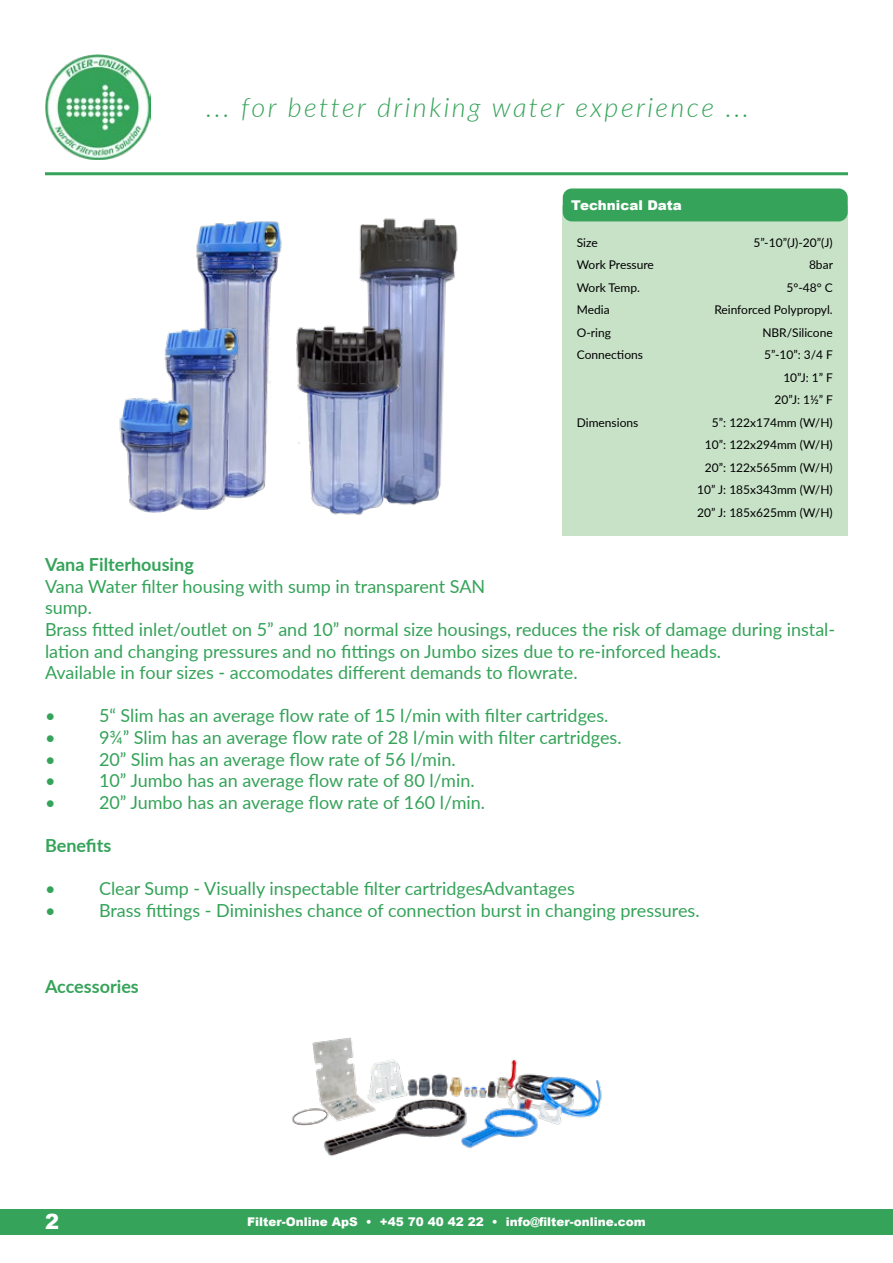
<style>
.page{position:relative;width:893px;height:1263px;background:#fff}
.page>*{position:absolute;margin:0;border:0;box-sizing:border-box;transform-origin:0 0}
.t1{font:italic 300 27px "Lato";letter-spacing:.09em;color:#35a359}
.t2{font:900 21px "Arial";color:#fff}
.t3{font:18px/21.6px "Lato";color:#35a359}
.t4{font:700 18px "Lato";color:#35a359}
.t5{font:900 13.5px "Arial";color:#fff}
.t6{font:12px/22.5px "Lato";color:#000;text-align:right}
.t7{font:900 12px "Arial";color:#fff}
</style>
<div class="page">
<div style="left:563px;top:205px;width:285px;height:331px;background:#c8e2c8"></div>
<div style="left:563px;top:188px;width:285px;height:33px;background:#35a359;border-radius:9px"></div>
<div style="left:0;top:1209px;width:893px;height:25px;background:#35a359"></div>
<hr style="left:45px;top:172px;width:803px;height:3px;background:#35a359">
<img style="left:45px;top:54px;width:105px;height:105px">
<img style="left:196px;top:221px;width:86px;height:101px">
<img style="left:119px;top:322px;width:115px;height:191px">
<img style="left:359px;top:218px;width:99px;height:88px">
<img style="left:234px;top:306px;width:212px;height:209px">
<img style="left:292px;top:1037px;width:310px;height:120px">
<h1 class="t1" style="left:206px;top:89px;width:544px">... for better drinking water experience ...</h1>
<p class="t5" style="left:571px;top:195px;width:112px">Technical Data</p>
<p class="t6" style="left:577px;top:231px;width:22px">Size</p>
<p class="t6" style="left:753px;top:231px;width:81px">5”-10”(J)-20”(J)</p>
<p class="t6" style="left:577px;top:253px;width:79px">Work Pressure</p>
<p class="t6" style="left:809px;top:253px;width:26px">8bar</p>
<p class="t6" style="left:577px;top:276px;width:65px">Work Temp.</p>
<p class="t6" style="left:786px;top:276px;width:48px">5°-48° C</p>
<p class="t6" style="left:577px;top:298px;width:34px">Media</p>
<p class="t6" style="left:714px;top:298px;width:120px">Reinforced Polypropyl.</p>
<p class="t6" style="left:577px;top:321px;width:36px">O-ring</p>
<p class="t6" style="left:762px;top:321px;width:72px">NBR/Silicone</p>
<p class="t6" style="left:577px;top:343px;width:68px">Connections</p>
<p class="t6" style="left:764px;top:343px;width:70px">5”-10”: 3/4 F<br>10”J: 1” F<br>20”J: 1½” F</p>
<p class="t6" style="left:577px;top:411px;width:63px">Dimensions</p>
<p class="t6" style="left:697px;top:411px;width:137px">5”: 122x174mm (W/H)<br>10”: 122x294mm (W/H)<br>20”: 122x565mm (W/H)<br>10” J: 185x343mm (W/H)<br>20” J: 185x625mm (W/H)</p>
<p class="t4" style="left:45px;top:551px;width:150px">Vana Filterhousing</p>
<p class="t3" style="left:45px;top:575px;width:792px">Vana Water filter housing with sump in transparent SAN<br>sump.<br>Brass fitted inlet/outlet on 5” and 10” normal size housings, reduces the risk of damage during instal&shy;lation and changing pressures and no fittings on Jumbo sizes due to re-inforced heads.<br>Available in four sizes - accomodates different demands to flowrate.</p>
<p class="t3" style="left:45px;top:704px;width:12px">•</p>
<p class="t3" style="left:99px;top:704px;width:511px">5“ Slim has an average flow rate of 15 l/min with filter cartridges.</p>
<p class="t3" style="left:45px;top:726px;width:12px">•</p>
<p class="t3" style="left:99px;top:726px;width:524px">9¾” Slim has an average flow rate of 28 l/min with filter cartridges.</p>
<p class="t3" style="left:45px;top:747px;width:12px">•</p>
<p class="t3" style="left:99px;top:747px;width:358px">20” Slim has an average flow rate of 56 l/min.</p>
<p class="t3" style="left:45px;top:769px;width:12px">•</p>
<p class="t3" style="left:99px;top:769px;width:377px">10” Jumbo has an average flow rate of 80 l/min.</p>
<p class="t3" style="left:45px;top:791px;width:12px">•</p>
<p class="t3" style="left:99px;top:791px;width:388px">20” Jumbo has an average flow rate of 160 l/min.</p>
<p class="t4" style="left:45px;top:832px;width:68px">Benefits</p>
<p class="t3" style="left:45px;top:877px;width:12px">•</p>
<p class="t3" style="left:99px;top:877px;width:477px">Clear Sump - Visually inspectable filter cartridgesAdvantages</p>
<p class="t3" style="left:45px;top:899px;width:12px">•</p>
<p class="t3" style="left:99px;top:899px;width:602px">Brass fittings - Diminishes chance of connection burst in changing pressures.</p>
<p class="t4" style="left:45px;top:973px;width:95px">Accessories</p>
<p class="t2" style="left:45px;top:1206px;width:16px">2</p>
<p class="t7" style="left:247px;top:1213px;width:400px">Filter-Online ApS • +45 70 40 42 22 • info@filter-online.com</p>
</div>
